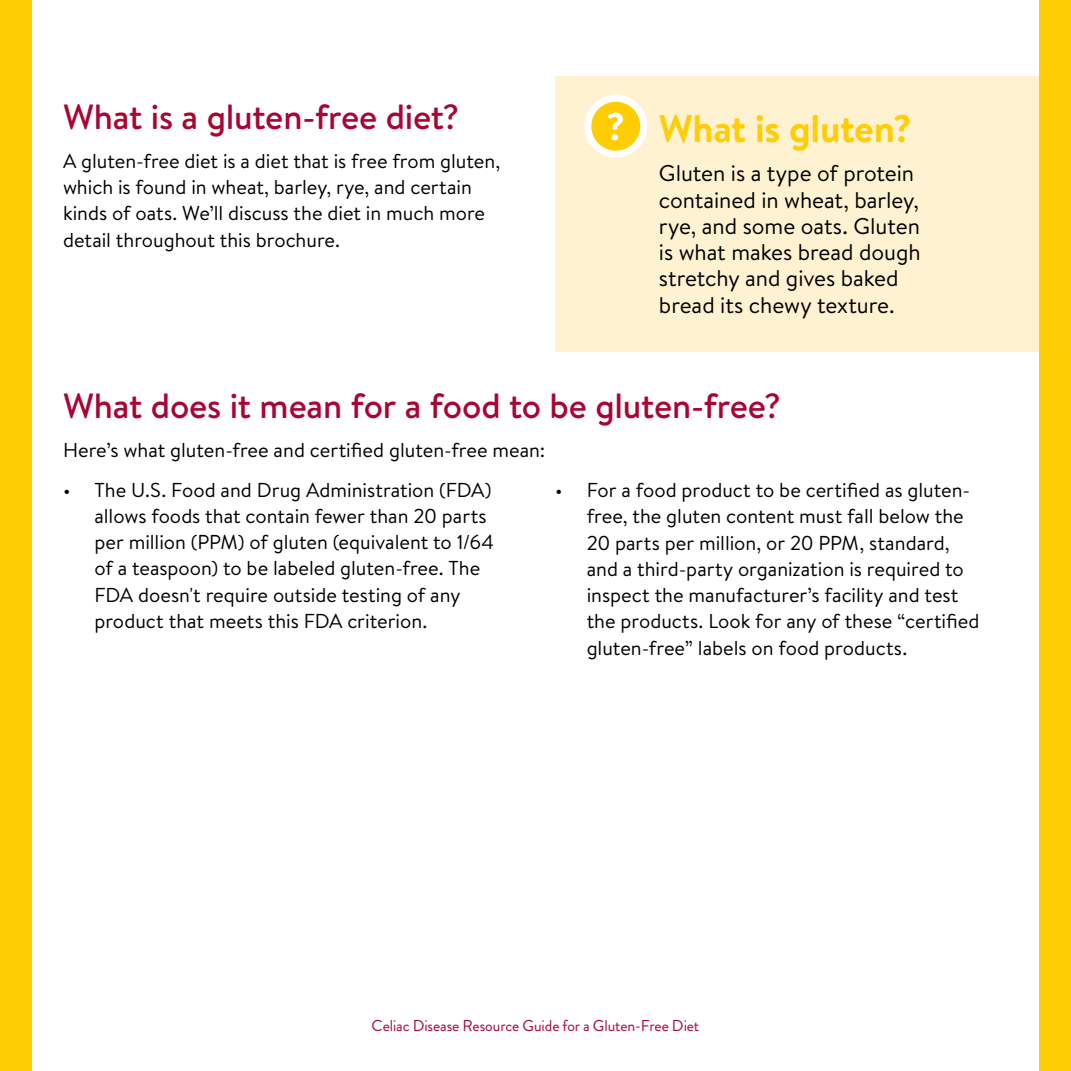
<style>
.page{position:relative;width:1071px;height:1071px;background:#fff}
.page>*{position:absolute;margin:0;border:0;box-sizing:border-box;transform-origin:0 0}
.t1{font:700 38.5px "Brandon Text";letter-spacing:-.01em;color:#ffcd03}
.t2{font:700 38.5px "Brandon Text";color:#fff}
.t3{font:500 35px "Brandon Text";letter-spacing:-.005em;color:#a90533}
.t4{font:22.75px/26.2px "Brandon Text";letter-spacing:-.005em;color:#000}
.t5{font:20.12px/26.2px "Brandon Text";color:#000}
.t6{font:15.75px "Brandon Grotesque";letter-spacing:-.005em;color:#a90533}
</style>
<div class="page">
<div style="left:555px;top:76px;width:516px;height:276px;background:#fff2d1"></div>
<div style="left:1040px;top:0;width:31px;height:1071px;background:#ffcd03"></div>
<div style="left:0;top:0;width:32px;height:1071px;background:#ffcd03"></div>
<div style="left:588px;top:98px;width:56px;height:56px;background:#ffcd03;border-radius:50%"></div>
<div style="left:584px;top:95px;width:63px;height:63px;border:7px solid #fff;border-radius:50%"></div>
<h2 class="t3" style="left:63px;top:92px;width:398px">What is a gluten-free diet?</h2>
<h1 class="t2" style="left:606px;top:100px;width:21px">?</h1>
<p class="t5" style="left:63px;top:147px;width:439px">A gluten-free diet is a diet that is free from gluten, which is found in wheat, barley, rye, and certain kinds of oats. We’ll discuss the diet in much more detail throughout this brochure.</p>
<h1 class="t1" style="left:659px;top:102px;width:255px">What is gluten?</h1>
<p class="t4" style="left:659px;top:160px;width:263px">Gluten is a type of protein contained in wheat, barley, rye, and some oats. Gluten is what makes bread dough stretchy and gives baked bread its chewy texture.</p>
<h2 class="t3" style="left:63px;top:382px;width:720px">What does it mean for a food to be gluten-free?</h2>
<p class="t5" style="left:63px;top:437px;width:484px">Here’s what gluten-free and certified gluten-free mean:</p>
<p class="t5" style="left:94px;top:476px;width:401px;text-indent:-31px">• The U.S. Food and Drug Administration (FDA) allows foods that contain fewer than 20 parts per million (PPM) of gluten (equivalent to 1/64 of a teaspoon) to be labeled gluten-free. The FDA doesn't require outside testing of any product that meets this FDA criterion.</p>
<p class="t5" style="left:587px;top:476px;width:394px;text-indent:-31px">• For a food product to be certified as gluten&shy;free, the gluten content must fall below the 20 parts per million, or 20 PPM, standard, and a third-party organization is required to inspect the manufacturer’s facility and test the products. Look for any of these “certified gluten-free” labels on food products.</p>
<p class="t6" style="left:372px;top:1014px;width:329px">Celiac Disease Resource Guide for a Gluten-Free Diet</p>
</div>
